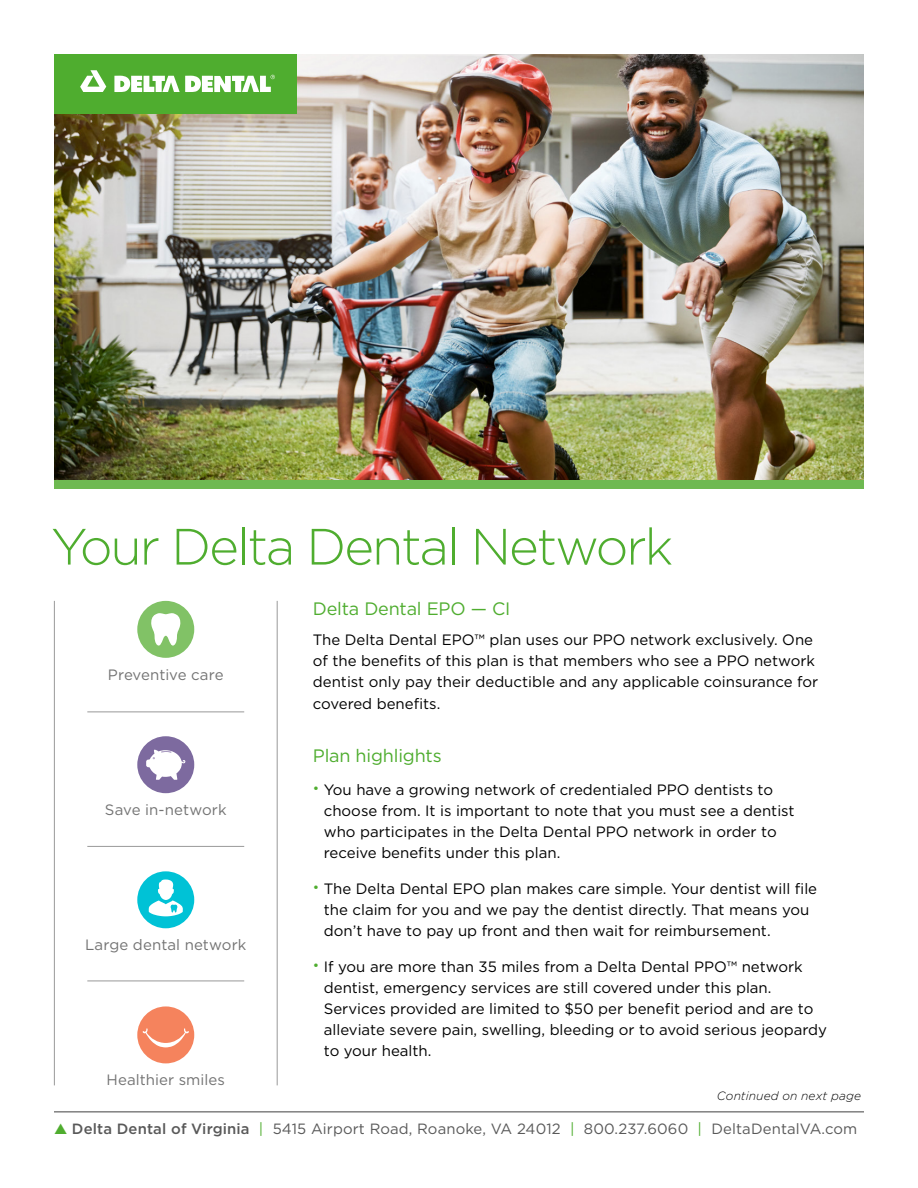
<style>
.page{position:relative;width:918px;height:1188px;background:#fff}
.page>*{position:absolute;margin:0;border:0;box-sizing:border-box;transform-origin:0 0}
.Headers{font:300 51px "Gotham";letter-spacing:-.04em;color:#4fad2f}
.Subhead{font:18px "Gotham";letter-spacing:-.01em;color:#4fad2f}
.Body_Copy{font:15px/21px "Gotham";color:#000}
.Body_Copy-2{font:15px "Gotham";letter-spacing:.005em;color:#737373}
.t1{font:14.85px "Gotham";letter-spacing:.01em;color:#595959}
.Body_Copy-3{font:italic 300 12px "Gotham";letter-spacing:.01em;color:#000}
.s1{font-size:13.5px;color:#4fad2f}
.s2{color:#4fad2f}
.s3{font-weight:500}
</style>
<div class="page">
<hr style="left:54px;top:1112px;width:810px;height:1px;background:#404040">
<img style="left:54px;top:54px;width:810px;height:427px">
<hr style="left:277px;top:601px;width:1px;height:484px;background:#999">
<hr style="left:54px;top:601px;width:1px;height:484px;background:#999">
<hr style="left:87px;top:712px;width:157px;height:1px;background:#999">
<hr style="left:87px;top:846px;width:157px;height:1px;background:#999">
<hr style="left:87px;top:981px;width:157px;height:1px;background:#999">
<div style="left:54px;top:481px;width:810px;height:8px;background:#6eb951"></div>
<div style="left:54px;top:54px;width:243px;height:60px;background:#4fad2f"></div>
<svg style="left:80px;top:70px;width:26px;height:22px"></svg>
<svg style="left:114px;top:75px;width:161px;height:17px"></svg>
<div style="left:137px;top:601px;width:57px;height:57px;background:#81c266;border-radius:50%"></div>
<svg style="left:151px;top:613px;width:30px;height:33px"></svg>
<div style="left:137px;top:871px;width:57px;height:57px;background:#00c2d6;border-radius:50%"></div>
<svg style="left:149px;top:880px;width:34px;height:36px"></svg>
<div style="left:137px;top:736px;width:57px;height:57px;background:#7d6a9f;border-radius:50%"></div>
<svg style="left:146px;top:750px;width:39px;height:30px"></svg>
<div style="left:137px;top:1006px;width:57px;height:57px;background:#f5835d;border-radius:50%"></div>
<svg style="left:143px;top:1028px;width:46px;height:19px"></svg>
<p class="Headers" style="left:51px;top:514px;width:624px">Your Delta Dental Network</p>
<p class="Body_Copy-2" style="left:108px;top:665px;width:117px">Preventive care</p>
<p class="Body_Copy-2" style="left:105px;top:800px;width:123px">Save in-network</p>
<p class="Body_Copy-2" style="left:85px;top:935px;width:163px">Large dental network</p>
<p class="Body_Copy-2" style="left:107px;top:1070px;width:120px">Healthier smiles</p>
<p class="Subhead" style="left:313px;top:597px;width:199px">Delta Dental EPO — CI</p>
<p class="Body_Copy" style="left:313px;top:629px;width:507px">The Delta Dental EPO™ plan uses our PPO network exclusively. One of the benefits of this plan is that members who see a PPO network dentist only pay their deductible and any applicable coinsurance for</p>
<p class="Body_Copy" style="left:313px;top:693px;width:129px">covered benefits.</p>
<p class="Subhead" style="left:313px;top:744px;width:130px">Plan highlights</p>
<p class="Body_Copy" style="left:324px;top:778px;width:472px;text-indent:-11px"><span class="s1">•</span> You have a growing network of credentialed PPO dentists to choose from. It is important to note that you must see a dentist who participates in the Delta Dental PPO network in order to receive benefits under this plan.</p>
<p class="Body_Copy" style="left:324px;top:878px;width:495px;text-indent:-11px"><span class="s1">•</span> The Delta Dental EPO plan makes care simple. Your dentist will file the claim for you and we pay the dentist directly. That means you don’t have to pay up front and then wait for reimbursement.</p>
<p class="Body_Copy" style="left:324px;top:956px;width:505px;text-indent:-11px"><span class="s1">•</span> If you are more than 35 miles from a Delta Dental PPO™ network dentist, emergency services are still covered under this plan.<br>Services provided are limited to $50 per benefit period and are to alleviate severe pain, swelling, bleeding or to avoid serious jeopardy to your health.</p>
<p class="Body_Copy-3" style="left:717px;top:1088px;width:146px">Continued on next page</p>
<p class="t1" style="left:54px;top:1119px;width:805px"><span class="s2">▲</span> <span class="s3">Delta Dental of Virginia</span> <span class="s2">|</span> 5415 Airport Road, Roanoke, VA 24012 <span class="s2">|</span> 800.237.6060 <span class="s2">|</span> DeltaDentalVA.com</p>
</div>
